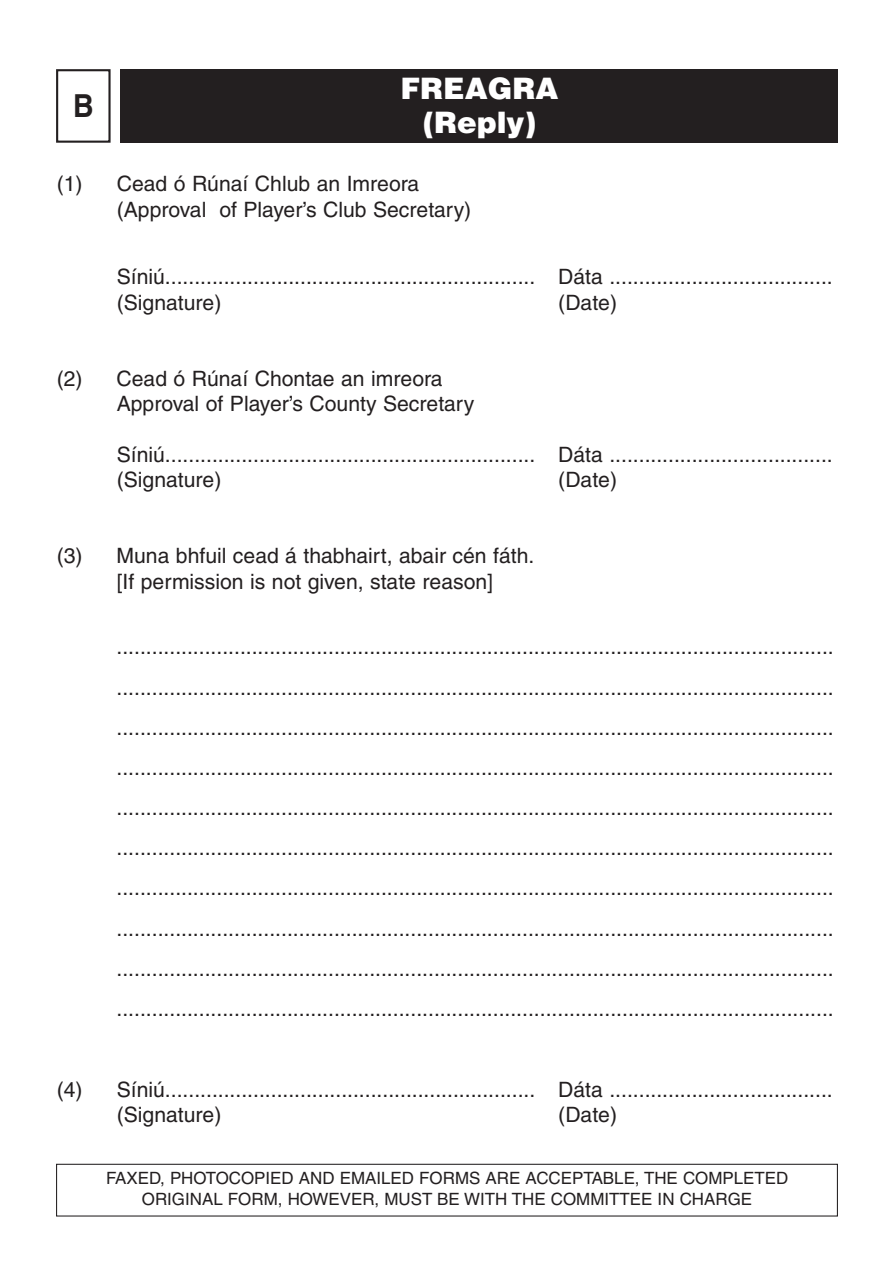
<style>
.page{position:relative;width:893px;height:1263px;background:#fff}
.page>*{position:absolute;margin:0;border:0;box-sizing:border-box;transform-origin:0 0}
.t1{font:700 31.65px "Helvetica";color:#231f20;scale:.9 1}
.t2{font:900 29.55px/33.9px "Helvetica";color:#fff;text-align:center}
.t3{font:21.15px/40.2px "Helvetica";color:#231f20}
.t4{font:16.95px/20.2px "Helvetica";color:#231f20;text-align:center}
</style>
<div class="page">
<div style="left:56px;top:69px;width:55px;height:74px;border:2px solid #231f20"></div>
<div style="left:121px;top:69px;width:717px;height:74px;background:#231f20"></div>
<div style="left:56px;top:1164px;width:781px;height:53px;border:1px solid #231f20"></div>
<h1 class="t1" style="left:73px;top:95px;width:24px">B</h1>
<h2 class="t2" style="left:400px;top:74px;width:159px">FREAGRA (Reply)</h2>
<p class="t3" style="left:117px;top:173px;width:356px;line-height:25.3px;text-indent:-60px">(1) Cead ó Rúnaí Chlub an Imreora (Approval of Player’s Club Secretary)</p>
<p class="t3" style="left:117px;top:266px;width:717px;line-height:25.3px">Síniú............................................................... Dáta ...................................... (Signature)</p>
<p class="t3" style="left:558px;top:284px;width:60px">(Date)</p>
<p class="t3" style="left:117px;top:368px;width:359px;line-height:25.3px;text-indent:-60px">(2) Cead ó Rúnaí Chontae an imreora<br>Approval of Player’s County Secretary</p>
<p class="t3" style="left:117px;top:444px;width:717px;line-height:25.3px">Síniú............................................................... Dáta ...................................... (Signature)</p>
<p class="t3" style="left:558px;top:462px;width:60px">(Date)</p>
<p class="t3" style="left:117px;top:545px;width:419px;line-height:25.3px;text-indent:-60px">(3) Muna bhfuil cead á thabhairt, abair cén fáth. [If permission is not given, state reason]</p>
<p class="t3" style="left:117px;top:629px;width:718px;text-align:justify">.......................................................................................................................... .......................................................................................................................... .......................................................................................................................... .......................................................................................................................... .......................................................................................................................... .......................................................................................................................... .......................................................................................................................... .......................................................................................................................... .......................................................................................................................... ..........................................................................................................................</p>
<p class="t3" style="left:117px;top:1079px;width:717px;line-height:25.3px;text-indent:-60px">(4) Síniú............................................................... Dáta ...................................... (Signature)</p>
<p class="t3" style="left:558px;top:1097px;width:60px">(Date)</p>
<p class="t4" style="left:106px;top:1170px;width:683px">FAXED, PHOTOCOPIED AND EMAILED FORMS ARE ACCEPTABLE, THE COMPLETED<br>ORIGINAL FORM, HOWEVER, MUST BE WITH THE COMMITTEE IN CHARGE</p>
</div>
